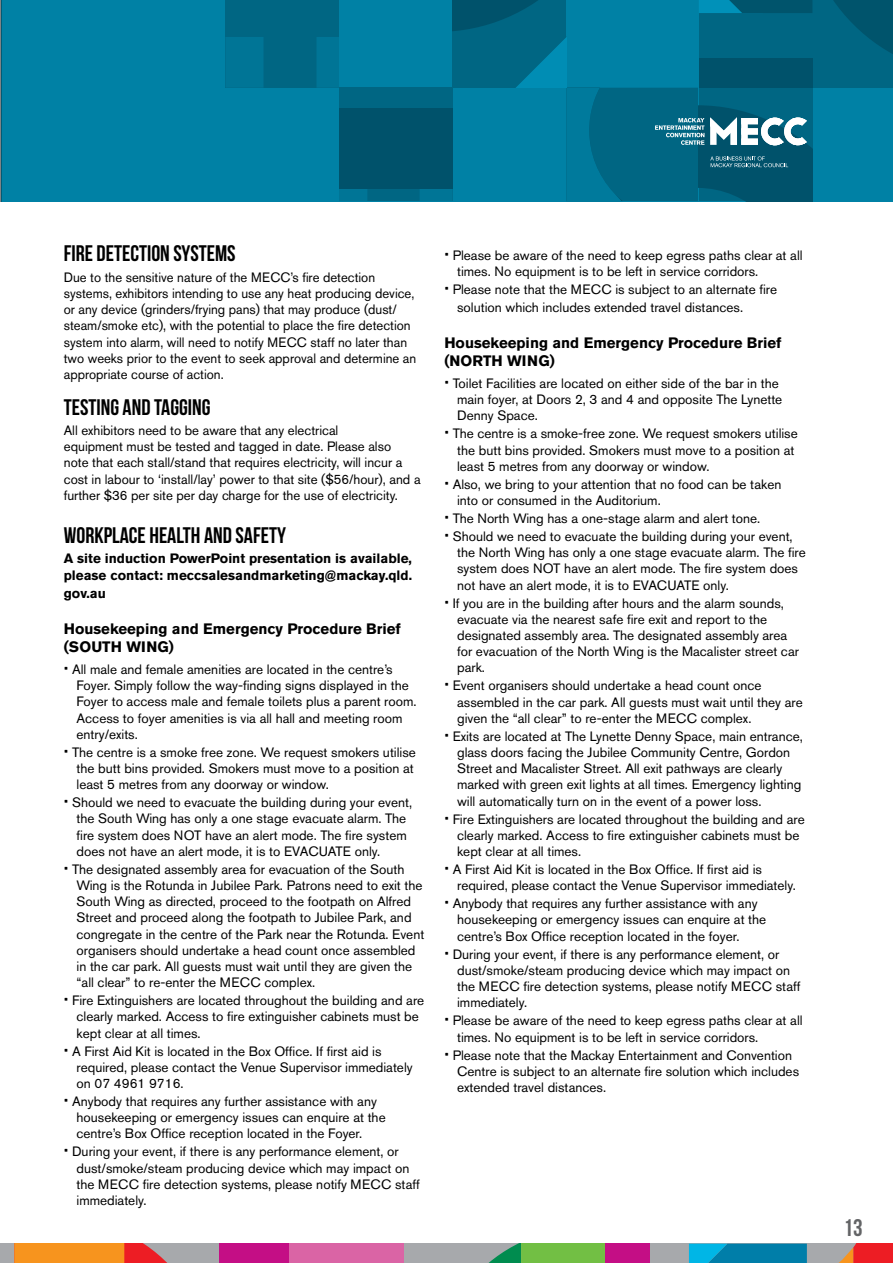
<style>
.page{position:relative;width:893px;height:1263px;background:#fff}
.page>*{position:absolute;margin:0;border:0;box-sizing:border-box;transform-origin:0 0}
.t1{font:700 24px "Bebas Neue";color:#636466}
.t2{font:700 22.5px "Bebas Neue";color:#000}
.t3{font:700 15px/18px "Akzidenz Grotesk BQ";color:#000}
.t4{font:13.5px/16.2px "Akzidenz Grotesk BQ";color:#000}
.t5{font:700 13.5px/16.2px "Akzidenz Grotesk BQ";color:#000}
.s1{font-family:"Exo";font-weight:700;font-size:15px}
</style>
<div class="page">
<hr style="left:0;top:1243px;width:2px;height:20px;background:#a7a9ac">
<div style="left:1px;top:1243px;width:892px;height:20px;background:#a7a9ac"></div>
<div style="left:289px;top:1243px;width:114px;height:20px;background:#da64a5"></div>
<svg style="left:488px;top:1243px;width:117px;height:20px;background:#66b452"></svg>
<svg style="left:689px;top:1243px;width:204px;height:20px"></svg>
<svg style="left:14px;top:1243px;width:153px;height:20px;background:#ef7c29"></svg>
<div style="left:220px;top:1243px;width:69px;height:20px;background:#c40e85"></div>
<div style="left:605px;top:1243px;width:45px;height:20px;background:#c40e85"></div>
<div style="left:1px;top:0;width:892px;height:201px;background:#0081a5"></div>
<svg style="left:225px;top:0;width:668px;height:201px"></svg>
<h2 class="t2" style="left:64px;top:241px;width:173px">FIRE DETECTION SYSTEMS</h2>
<p class="t4" style="left:64px;top:269px;width:354px">Due to the sensitive nature of the MECC’s fire detection systems, exhibitors intending to use any heat producing device, or any device (grinders/frying pans) that may produce (dust/ steam/smoke etc), with the potential to place the fire detection system into alarm, will need to notify MECC staff no later than two weeks prior to the event to seek approval and determine an appropriate course of action.</p>
<h2 class="t2" style="left:64px;top:394px;width:148px">TESTING AND TAGGING</h2>
<p class="t4" style="left:64px;top:422px;width:358px">All exhibitors need to be aware that any electrical<br>equipment must be tested and tagged in date. Please also<br>note that each stall/stand that requires electricity, will incur a cost in labour to ‘install/lay’ power to that site ($56/hour), and a further $36 per site per day charge for the use of electricity.</p>
<h2 class="t2" style="left:64px;top:523px;width:224px">WORKPLACE HEALTH AND SAFETY</h2>
<p class="t5" style="left:64px;top:551px;width:350px">A site induction PowerPoint presentation is available, please contact: meccsalesandmarketing@mackay.qld.</p>
<p class="t5" style="left:64px;top:585px;width:44px">gov.au</p>
<p class="t3" style="left:64px;top:619px;width:339px">Housekeeping and Emergency Procedure Brief (SOUTH WING)</p>
<p class="t4" style="left:77px;top:661px;width:342px;text-indent:-13px"><span class="s1">•</span> All male and female amenities are located in the centre’s Foyer. Simply follow the way-finding signs displayed in the Foyer to access male and female toilets plus a parent room.<br>Access to foyer amenities is via all hall and meeting room entry/exits.</p>
<p class="t4" style="left:77px;top:744px;width:341px;text-indent:-13px"><span class="s1">•</span> The centre is a smoke free zone. We request smokers utilise the butt bins provided. Smokers must move to a position at least 5 metres from any doorway or window.</p>
<p class="t4" style="left:77px;top:794px;width:337px;text-indent:-13px"><span class="s1">•</span> Should we need to evacuate the building during your event, the South Wing has only a one stage evacuate alarm. The fire system does NOT have an alert mode. The fire system does not have an alert mode, it is to EVACUATE only.</p>
<p class="t4" style="left:77px;top:861px;width:349px;text-indent:-13px"><span class="s1">•</span> The designated assembly area for evacuation of the South Wing is the Rotunda in Jubilee Park. Patrons need to exit the South Wing as directed, proceed to the footpath on Alfred Street and proceed along the footpath to Jubilee Park, and congregate in the centre of the Park near the Rotunda. Event organisers should undertake a head count once assembled in the car park. All guests must wait until they are given the “all clear” to re-enter the MECC complex.</p>
<p class="t4" style="left:77px;top:992px;width:349px;text-indent:-13px"><span class="s1">•</span> Fire Extinguishers are located throughout the building and are clearly marked. Access to fire extinguisher cabinets must be kept clear at all times.</p>
<p class="t4" style="left:77px;top:1043px;width:338px;text-indent:-13px"><span class="s1">•</span> A First Aid Kit is located in the Box Office. If first aid is required, please contact the Venue Supervisor immediately on 07 4961 9716.</p>
<p class="t4" style="left:77px;top:1093px;width:311px;text-indent:-13px"><span class="s1">•</span> Anybody that requires any further assistance with any housekeeping or emergency issues can enquire at the centre’s Box Office reception located in the Foyer.</p>
<p class="t4" style="left:77px;top:1143px;width:345px;text-indent:-13px"><span class="s1">•</span> During your event, if there is any performance element, or dust/smoke/steam producing device which may impact on the MECC fire detection systems, please notify MECC staff immediately.</p>
<p class="t4" style="left:457px;top:247px;width:347px;text-indent:-13px"><span class="s1">•</span> Please be aware of the need to keep egress paths clear at all times. No equipment is to be left in service corridors.</p>
<p class="t4" style="left:457px;top:280px;width:321px;line-height:18px;text-indent:-13px"><span class="s1">•</span> Please note that the MECC is subject to an alternate fire solution which includes extended travel distances.</p>
<p class="t3" style="left:444px;top:333px;width:339px">Housekeeping and Emergency Procedure Brief (NORTH WING)</p>
<p class="t4" style="left:457px;top:375px;width:327px;text-indent:-13px"><span class="s1">•</span> Toilet Facilities are located on either side of the bar in the main foyer, at Doors 2, 3 and 4 and opposite The Lynette<br>Denny Space.</p>
<p class="t4" style="left:457px;top:425px;width:342px;text-indent:-13px"><span class="s1">•</span> The centre is a smoke-free zone. We request smokers utilise the butt bins provided. Smokers must move to a position at least 5 metres from any doorway or window.</p>
<p class="t4" style="left:457px;top:476px;width:326px;text-indent:-13px"><span class="s1">•</span> Also, we bring to your attention that no food can be taken into or consumed in the Auditorium.</p>
<p class="t4" style="left:444px;top:510px;width:317px"><span class="s1">•</span> The North Wing has a one-stage alarm and alert tone.</p>
<p class="t4" style="left:457px;top:528px;width:350px;text-indent:-13px"><span class="s1">•</span> Should we need to evacuate the building during your event, the North Wing has only a one stage evacuate alarm. The fire system does NOT have an alert mode. The fire system does not have an alert mode, it is to EVACUATE only.</p>
<p class="t4" style="left:457px;top:595px;width:343px;text-indent:-13px"><span class="s1">•</span> If you are in the building after hours and the alarm sounds, evacuate via the nearest safe fire exit and report to the designated assembly area. The designated assembly area for evacuation of the North Wing is the Macalister street car park.</p>
<p class="t4" style="left:457px;top:677px;width:347px;text-indent:-13px"><span class="s1">•</span> Event organisers should undertake a head count once assembled in the car park. All guests must wait until they are given the “all clear” to re-enter the MECC complex.</p>
<p class="t4" style="left:457px;top:728px;width:347px;text-indent:-13px"><span class="s1">•</span> Exits are located at The Lynette Denny Space, main entrance, glass doors facing the Jubilee Community Centre, Gordon Street and Macalister Street. All exit pathways are clearly marked with green exit lights at all times. Emergency lighting will automatically turn on in the event of a power loss.</p>
<p class="t4" style="left:457px;top:811px;width:349px;text-indent:-13px"><span class="s1">•</span> Fire Extinguishers are located throughout the building and are clearly marked. Access to fire extinguisher cabinets must be kept clear at all times.</p>
<p class="t4" style="left:457px;top:861px;width:340px;text-indent:-13px"><span class="s1">•</span> A First Aid Kit is located in the Box Office. If first aid is required, please contact the Venue Supervisor immediately.</p>
<p class="t4" style="left:457px;top:895px;width:311px;text-indent:-13px"><span class="s1">•</span> Anybody that requires any further assistance with any housekeeping or emergency issues can enquire at the centre’s Box Office reception located in the foyer.</p>
<p class="t4" style="left:457px;top:946px;width:345px;text-indent:-13px"><span class="s1">•</span> During your event, if there is any performance element, or dust/smoke/steam producing device which may impact on the MECC fire detection systems, please notify MECC staff immediately.</p>
<p class="t4" style="left:457px;top:1012px;width:347px;text-indent:-13px"><span class="s1">•</span> Please be aware of the need to keep egress paths clear at all times. No equipment is to be left in service corridors.</p>
<p class="t4" style="left:457px;top:1046px;width:343px;text-indent:-13px"><span class="s1">•</span> Please note that the Mackay Entertainment and Convention<br>Centre is subject to an alternate fire solution which includes extended travel distances.</p>
<h1 class="t1" style="left:843px;top:1215px;width:21px">13</h1>
</div>
